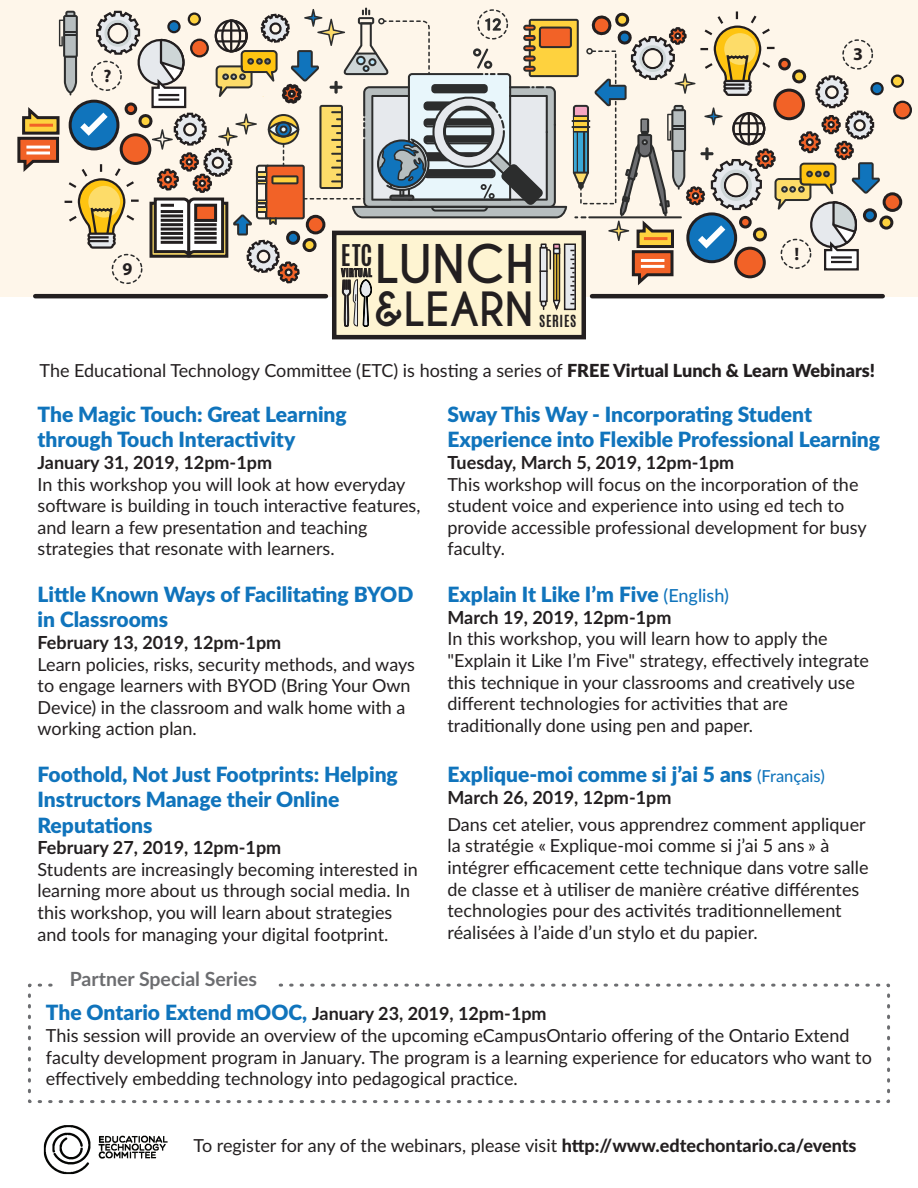
<style>
.page{position:relative;width:918px;height:1188px;background:#fff}
.page>*{position:absolute;margin:0;border:0;box-sizing:border-box;transform-origin:0 0}
.t1{font:700 49.95px "Caviar Dreams";color:#231f20}
.t2{font:700 44.25px "Caviar Dreams";color:#231f20}
.t3{font:700 25.05px "Antonio";color:#231f20}
.t4{font:900 21px/25.2px "Lato";color:#1074bc}
.t5{font:700 19.5px "Lato";color:#6c6d70}
.t6{font:18px/21.6px "Lato";color:#231f20}
.t7{font:700 18px "Lato";color:#231f20}
.t8{font:700 18px "Myriad Pro";color:#231f20}
.t9{font:700 13.95px "Antonio";letter-spacing:.045em;color:#231f20}
.t10{font:700 9.6px "Antonio";letter-spacing:.045em;color:#231f20}
.s1{font-weight:900}
.s2{font-weight:500;font-size:18px}
.s3{font-weight:500;font-size:16.5px}
.s4{font-weight:900;font-size:21px;color:#1074bc}
.s5{font-weight:700}
.s6{font-weight:800}
</style>
<div class="page">
<svg style="left:28px;top:1099px;width:851px;height:5px"></svg>
<svg style="left:28px;top:983px;width:4px;height:109px"></svg>
<svg style="left:39px;top:983px;width:851px;height:5px"></svg>
<svg style="left:886px;top:995px;width:4px;height:108px"></svg>
<img style="left:43px;top:1125px;width:125px;height:50px">
<div style="left:0;top:0;width:918px;height:296px;background:#fef6ea"></div>
<hr style="left:592px;top:294px;width:291px;height:4px;background:#231f20">
<div style="left:332px;top:231px;width:254px;height:108px;background:#fef4d2;border:4px solid #231f20"></div>
<div style="left:870px;top:82px;width:14px;height:13px;border:2px solid #231f20;border-radius:50%"></div>
<div style="left:892px;top:76px;width:11px;height:11px;background:#fed23e;border-radius:50%"></div>
<div style="left:891px;top:75px;width:13px;height:13px;border:2px solid #231f20;border-radius:50%"></div>
<svg style="left:894px;top:102px;width:17px;height:16px"></svg>
<div style="left:893px;top:101px;width:19px;height:19px;border:2px solid #231f20;border-radius:50%"></div>
<svg style="left:16px;top:8px;width:864px;height:319px"></svg>
<div style="left:864px;top:210px;width:11px;height:11px;background:#1074bc;border-radius:50%"></div>
<div style="left:863px;top:208px;width:14px;height:14px;border:3px solid #231f20;border-radius:50%"></div>
<div style="left:881px;top:217px;width:11px;height:11px;background:#fed23e;border-radius:50%"></div>
<div style="left:879px;top:216px;width:14px;height:14px;border:3px solid #231f20;border-radius:50%"></div>
<div style="left:884px;top:194px;width:17px;height:16px;background:#f26227;border-radius:50%"></div>
<div style="left:883px;top:192px;width:19px;height:20px;border:3px solid #231f20;border-radius:50%"></div>
<div style="left:54px;top:962px;width:218px;height:36px;background:#fff"></div>
<p class="t8" style="left:103px;top:64px;width:10px">?</p>
<p class="t8" style="left:122px;top:257px;width:11px">9</p>
<h3 class="t3" style="left:341px;top:236px;width:33px">ETC</h3>
<h1 class="t1" style="left:375px;top:234px;width:161px">LUNCH</h1>
<p class="t10" style="left:341px;top:265px;width:32px">VIRTUAL</p>
<h2 class="t2" style="left:375px;top:283px;width:161px">&amp;LEARN</h2>
<p class="t9" style="left:539px;top:310px;width:39px">SERIES</p>
<p class="t8" style="left:853px;top:43px;width:11px">3</p>
<p class="t8" style="left:794px;top:242px;width:6px">!</p>
<p class="t6" style="left:40px;top:359px;width:837px">The Educational Technology Committee (ETC) is hosting a series of <span class="s1">FREE Virtual Lunch &amp; Learn Webinars!</span></p>
<p class="t4" style="left:38px;top:401px;width:311px">The Magic Touch: Great Learning through Touch Interactivity</p>
<p class="t7" style="left:38px;top:449px;width:236px">January 31, 2019, 12pm-1pm</p>
<p class="t6" style="left:38px;top:472px;width:384px">In this workshop you will look at how everyday software is building in touch interactive features, and learn a few presentation and teaching strategies that resonate with learners.</p>
<p class="t4" style="left:38px;top:581px;width:377px">Little Known Ways of Facilitating BYOD in Classrooms</p>
<p class="t7" style="left:38px;top:629px;width:245px">February 13, 2019, 12pm-1pm</p>
<p class="t6" style="left:38px;top:652px;width:379px">Learn policies, risks, security methods, and ways to engage learners with BYOD (Bring Your Own Device) in the classroom and walk home with a working action plan.</p>
<p class="t4" style="left:38px;top:761px;width:362px">Foothold, Not Just Footprints: Helping<br>Instructors Manage their Online<br>Reputations</p>
<p class="t7" style="left:38px;top:834px;width:245px">February 27, 2019, 12pm-1pm</p>
<p class="t6" style="left:38px;top:858px;width:382px">Students are increasingly becoming interested in learning more about us through social media. In this workshop, you will learn about strategies and tools for managing your digital footprint.</p>
<p class="t5" style="left:70px;top:965px;width:189px">Partner Special Series</p>
<p class="t4" style="left:447px;top:401px;width:434px">Sway This Way - Incorporating Student<br>Experience into Flexible Professional Learning</p>
<p class="t7" style="left:447px;top:449px;width:288px">Tuesday, March 5, 2019, 12pm-1pm</p>
<p class="t6" style="left:447px;top:472px;width:421px">This workshop will focus on the incorporation of the student voice and experience into using ed tech to provide accessible professional development for busy faculty.</p>
<p class="t4" style="left:447px;top:581px;width:283px">Explain It Like I’m Five <span class="s2">(English)</span></p>
<p class="t7" style="left:447px;top:604px;width:225px">March 19, 2019, 12pm-1pm</p>
<p class="t6" style="left:447px;top:627px;width:423px">In this workshop, you will learn how to apply the "Explain it Like I’m Five" strategy, effectively integrate this technique in your classrooms and creatively use different technologies for activities that are traditionally done using pen and paper.</p>
<p class="t4" style="left:447px;top:761px;width:379px">Explique-moi comme si j’ai 5 ans <span class="s3">(Français)</span></p>
<p class="t7" style="left:447px;top:784px;width:225px">March 26, 2019, 12pm-1pm</p>
<p class="t6" style="left:447px;top:813px;width:423px">Dans cet atelier, vous apprendrez comment appliquer la stratégie « Explique-moi comme si j’ai 5 ans » à intégrer efficacement cette technique dans votre salle de classe et à utiliser de manière créative différentes technologies pour des activités traditionnellement réalisées à l’aide d’un stylo et du papier.</p>
<p class="t6" style="left:46px;top:1002px;width:828px"><span class="s4">The Ontario Extend mOOC,</span> <span class="s5">January 23, 2019, 12pm-1pm<br></span>This session will provide an overview of the upcoming eCampusOntario offering of the Ontario Extend faculty development program in January. The program is a learning experience for educators who want to effectively embedding technology into pedagogical practice.</p>
<p class="t6" style="left:194px;top:1134px;width:664px">To register for any of the webinars, please visit <span class="s6">http://www.edtechontario.ca/events</span></p>
</div>
